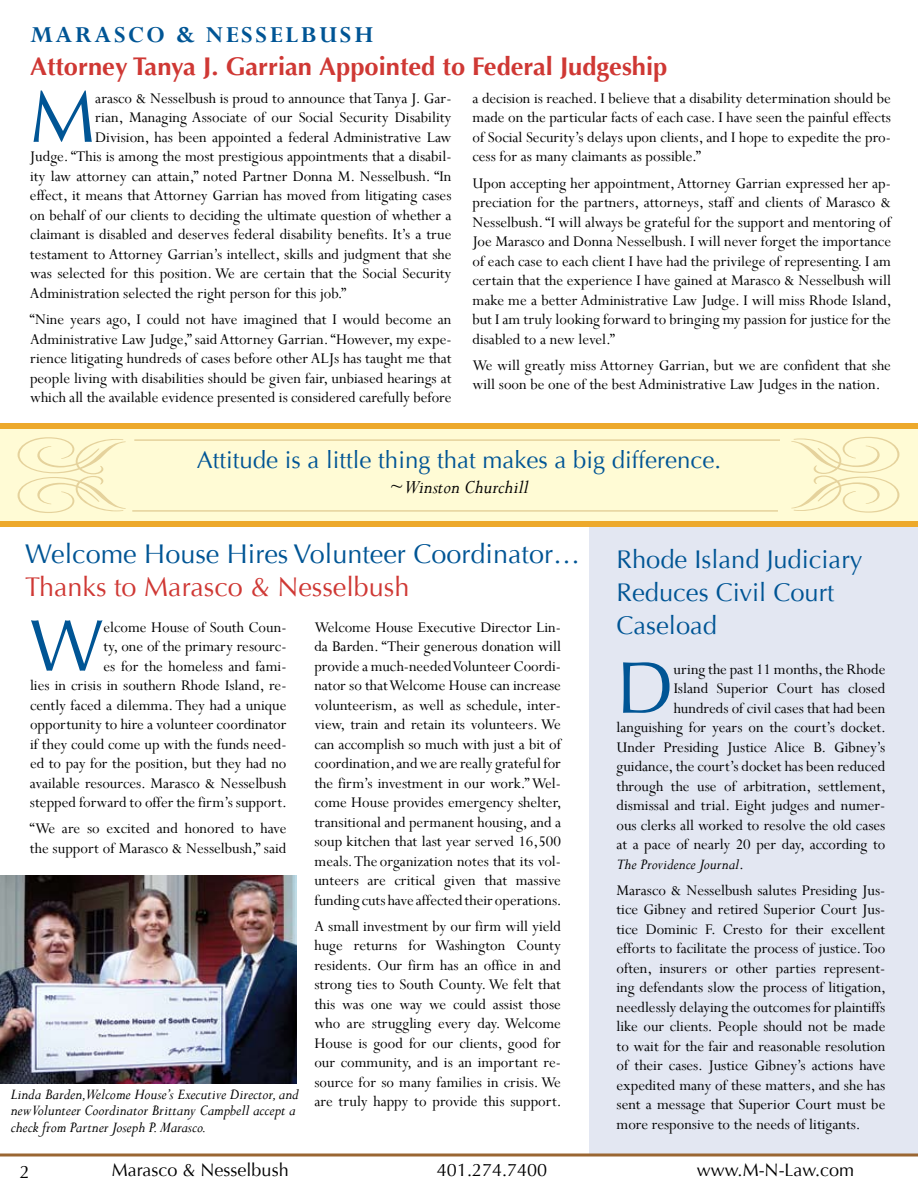
<style>
.page{position:relative;width:918px;height:1188px;background:#fff}
.page>*{position:absolute;margin:0;border:0;box-sizing:border-box;transform-origin:0 0}
.t1{font:73.5px "Optima";color:#005595}
.t2{font:27px "Optima";color:#005595}
.t3{font:27px "Optima";color:#cf3834}
.t4{font:700 25.5px "Optima";color:#cf3834}
.t5{font:25.5px/33px "Optima";color:#005595}
.t6{font:700 25.5px "Perpetua";letter-spacing:.1em;color:#005595}
.t7{font:24px "Optima";color:#005595}
.t8{font:italic 21px "Perpetua";color:#000}
.t9{font:18px "Optima";color:#000}
.t10{font:16.5px/19.5px "Perpetua";color:#000;text-align:justify}
.t11{font:italic 16.5px/16.5px "Perpetua";color:#000}
.s1{font-style:normal}
</style>
<div class="page">
<div style="left:590px;top:523px;width:328px;height:631px;background:#e3e7f2"></div>
<hr style="left:0;top:1154px;width:918px;height:2px;background:#9a6632">
<div style="left:0;top:430px;width:918px;height:91px;background:#fffbd5"></div>
<svg style="left:18px;top:437px;width:108px;height:76px"></svg>
<svg style="left:791px;top:437px;width:108px;height:76px"></svg>
<hr style="left:134px;top:439px;width:646px;height:2px;background:#e5d29c">
<hr style="left:132px;top:510px;width:646px;height:2px;background:#e5d29c">
<div style="left:0;top:423px;width:918px;height:6px;background:#eda92b"></div>
<img style="left:0;top:876px;width:297px;height:208px">
<div style="left:0;top:521px;width:918px;height:5px;background:#eda92b"></div>
<h3 class="t6" style="left:30px;top:18px;width:345px">MARASCO &amp; NESSELBUSH</h3>
<h3 class="t4" style="left:30px;top:52px;width:639px">Attorney Tanya J. Garrian Appointed to Federal Judgeship</h3>
<h1 class="t1" style="left:30px;top:74px;width:67px">M</h1>
<p class="t10" style="left:95px;top:88px;width:358px">arasco &amp; Nesselbush is proud to announce thatTanya J. Gar-</p>
<p class="t10" style="left:472px;top:88px;width:420px">a decision is reached. I believe that a disability determination should be made on the particular facts of each case. I have seen the painful effects of Social Security’s delays upon clients, and I hope to expedite the pro&shy;cess for as many claimants as possible.”</p>
<p class="t10" style="left:472px;top:173px;width:421px">Upon accepting her appointment,Attorney Garrian expressed her ap&shy;preciation for the partners, attorneys, staff and clients of Marasco &amp; Nesselbush.“I will always be grateful for the support and mentoring of Joe Marasco and Donna Nesselbush. I will never forget the importance of each case to each client I have had the privilege of representing. I am certain that the experience I have gained at Marasco &amp; Nesselbush will make me a better Administrative Law Judge. I will miss Rhode Island, but I am truly looking forward to bringing my passion for justice for the disabled to a new level.”</p>
<p class="t10" style="left:472px;top:355px;width:420px">We will greatly miss Attorney Garrian, but we are confident that she will soon be one of the best Administrative Law Judges in the nation.</p>
<p class="t10" style="left:95px;top:107px;width:358px">rian, Managing Associate of our Social Security Disability</p>
<p class="t10" style="left:95px;top:127px;width:358px">Division, has been appointed a federal Administrative Law</p>
<p class="t10" style="left:30px;top:146px;width:423px">Judge. “This is among the most prestigious appointments that a disabil-</p>
<p class="t10" style="left:30px;top:166px;width:423px">ity law attorney can attain,” noted Partner Donna M. Nesselbush. “In</p>
<p class="t10" style="left:30px;top:185px;width:423px">effect, it means that Attorney Garrian has moved from litigating cases</p>
<p class="t10" style="left:30px;top:205px;width:423px">on behalf of our clients to deciding the ultimate question of whether a</p>
<p class="t10" style="left:30px;top:224px;width:423px">claimant is disabled and deserves federal disability benefits. It’s a true</p>
<p class="t10" style="left:30px;top:244px;width:423px">testament to Attorney Garrian’s intellect, skills and judgment that she</p>
<p class="t10" style="left:30px;top:264px;width:423px">was selected for this position. We are certain that the Social Security</p>
<p class="t10" style="left:30px;top:283px;width:318px">Administration selected the right person for this job.”</p>
<p class="t10" style="left:30px;top:309px;width:423px">“Nine years ago, I could not have imagined that I would become an Administrative Law Judge,” saidAttorney Garrian.“However, my expe&shy;rience litigating hundreds of cases before other ALJs has taught me that people living with disabilities should be given fair, unbiased hearings at which all the available evidence presented is considered carefully before</p>
<h3 class="t7" style="left:197px;top:446px;width:526px">Attitude is a little thing that makes a big difference.</h3>
<p class="t8" style="left:390px;top:473px;width:140px">~ Winston Churchill</p>
<h2 class="t2" style="left:25px;top:538px;width:556px">Welcome House Hires Volunteer Coordinator…</h2>
<h2 class="t3" style="left:25px;top:571px;width:386px">Thanks to Marasco &amp; Nesselbush</h2>
<h1 class="t1" style="left:30px;top:603px;width:75px">W</h1>
<p class="t10" style="left:30px;top:617px;width:259px;text-align:right">elcome House of South Coun-<br>ty, one of the primary resourc-<br>es for the homeless and fami-<br>lies in crisis in southern Rhode Island, re&shy;cently faced a dilemma.They had a unique opportunity to hire a volunteer coordinator if they could come up with the funds need&shy;ed to pay for the position, but they had no available resources. Marasco &amp; Nesselbush stepped forward to offer the firm’s support.</p>
<p class="t10" style="left:30px;top:819px;width:258px">“We are so excited and honored to have the support of Marasco &amp; Nesselbush,” said</p>
<p class="t10" style="left:314px;top:617px;width:249px">Welcome House Executive Director Lin&shy;da Barden. “Their generous donation will provide a much-neededVolunteer Coordi&shy;nator so thatWelcome House can increase volunteerism, as well as schedule, inter&shy;view, train and retain its volunteers. We can accomplish so much with just a bit of coordination,andwe are really grateful for the firm’s investment in our work.”Wel&shy;come House provides emergency shelter, transitional and permanent housing, and a soup kitchen that last year served 16,500 meals.The organization notes that its vol&shy;unteers are critical given that massive funding cuts have affected their operations.</p>
<p class="t10" style="left:314px;top:916px;width:249px">A small investment by our firm will yield huge returns for Washington County residents. Our firm has an office in and strong ties to South County.We felt that this was one way we could assist those who are struggling every day. Welcome House is good for our clients, good for our community, and is an important re&shy;source for so many families in crisis.We are truly happy to provide this support.</p>
<p class="t11" style="left:11px;top:1085px;width:290px">Linda Barden,Welcome House’s Executive Director, and new Volunteer Coordinator Brittany Campbell accept a check from Partner Joseph P. Marasco.</p>
<h3 class="t5" style="left:616px;top:543px;width:248px">Rhode Island Judiciary<br>Reduces Civil Court<br>Caseload</h3>
<h1 class="t1" style="left:616px;top:645px;width:48px">D</h1>
<p class="t10" style="left:674px;top:659px;width:213px">uring the past 11 months,the Rhode</p>
<p class="t10" style="left:674px;top:678px;width:213px">Island Superior Court has closed</p>
<p class="t10" style="left:674px;top:698px;width:213px">hundreds of civil cases that had been</p>
<p class="t10" style="left:617px;top:717px;width:271px">languishing for years on the court’s docket.</p>
<p class="t10" style="left:617px;top:737px;width:270px">Under Presiding Justice Alice B. Gibney’s</p>
<p class="t10" style="left:617px;top:756px;width:270px">guidance,the court’s docket has been reduced</p>
<p class="t10" style="left:617px;top:776px;width:271px">through the use of arbitration, settlement,</p>
<p class="t10" style="left:617px;top:795px;width:270px">dismissal and trial. Eight judges and numer-</p>
<p class="t10" style="left:617px;top:815px;width:270px">ous clerks all worked to resolve the old cases</p>
<p class="t10" style="left:617px;top:834px;width:270px">at a pace of nearly 20 per day, according to</p>
<p class="t11" style="left:616px;top:855px;width:129px">The Providence Journal<span class="s1">.</span></p>
<p class="t10" style="left:616px;top:880px;width:271px">Marasco &amp; Nesselbush salutes Presiding Jus&shy;tice Gibney and retired Superior Court Jus&shy;tice Dominic F. Cresto for their excellent efforts to facilitate the process of justice.Too often, insurers or other parties represent&shy;ing defendants slow the process of litigation, needlessly delaying the outcomes for plaintiffs like our clients. People should not be made to wait for the fair and reasonable resolution of their cases. Justice Gibney’s actions have expedited many of these matters, and she has sent a message that Superior Court must be more responsive to the needs of litigants.</p>
<p class="t9" style="left:20px;top:1161px;width:12px">2</p>
<p class="t9" style="left:112px;top:1159px;width:178px">Marasco &amp; Nesselbush</p>
<p class="t9" style="left:437px;top:1159px;width:112px">401.274.7400</p>
<p class="t9" style="left:697px;top:1159px;width:159px">www.m-n -law.com</p>
</div>
